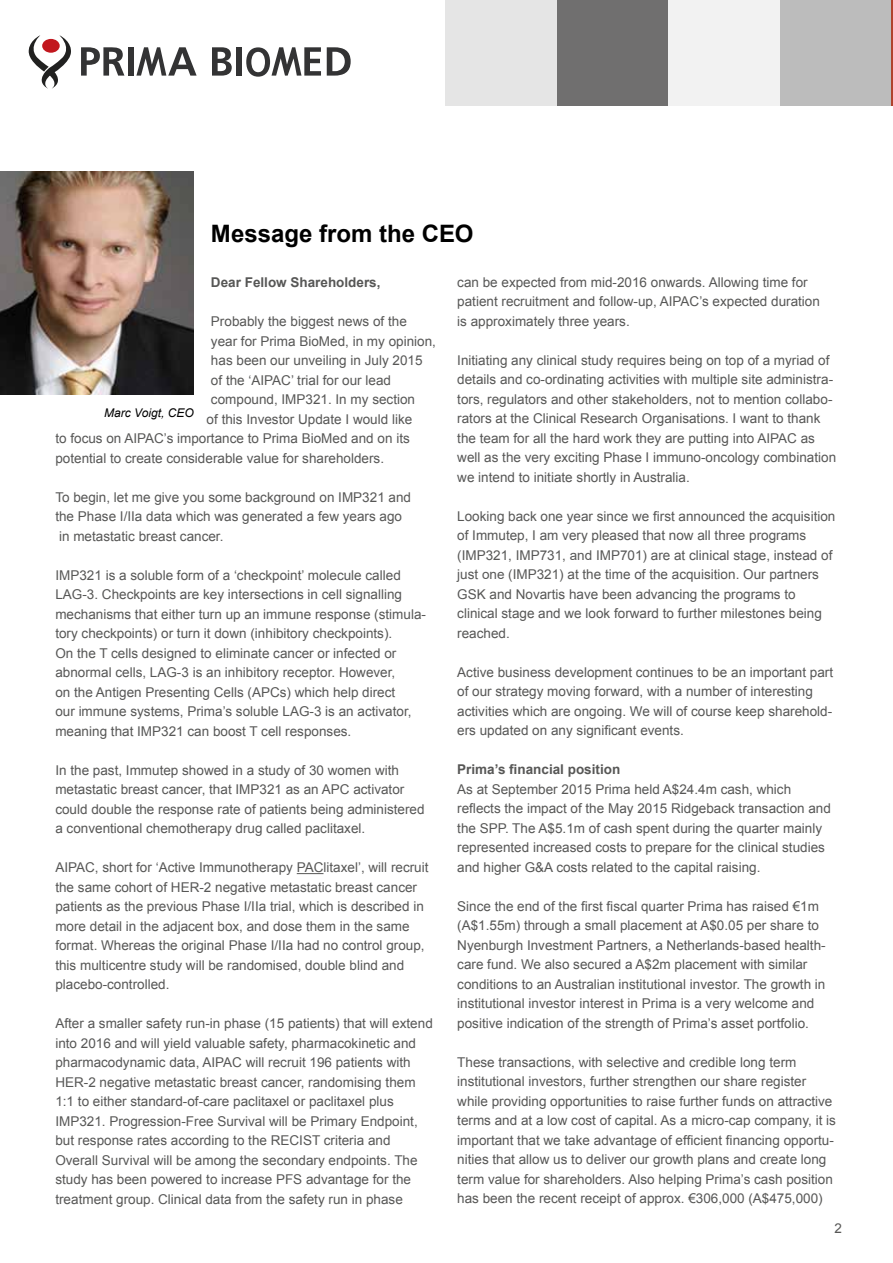
<style>
.page{position:relative;width:893px;height:1263px;background:#fff}
.page>*{position:absolute;margin:0;border:0;box-sizing:border-box;transform-origin:0 0}
.t1{font:700 24px "Arial";color:#000}
.t2{font:13.5px/19.5px "Arial";color:#575756}
.t3{font:700 13.5px "Arial";color:#575756}
.t4{font:italic 12px "Arial";color:#000}
</style>
<div class="page">
<svg style="left:297px;top:873px;width:26px;height:1px"></svg>
<img style="left:0;top:171px;width:194px;height:224px">
<div style="left:445px;top:0;width:112px;height:105px;background:#e5e5e5"></div>
<div style="left:557px;top:0;width:112px;height:105px;background:#706f6f"></div>
<div style="left:669px;top:0;width:111px;height:105px;background:#f2f2f2"></div>
<div style="left:780px;top:0;width:112px;height:105px;background:#bcbcbc"></div>
<svg style="left:29px;top:35px;width:42px;height:54px"></svg>
<svg style="left:81px;top:47px;width:43px;height:29px"></svg>
<div style="left:128px;top:47px;width:6px;height:29px;background:#333334"></div>
<svg style="left:136px;top:47px;width:61px;height:29px"></svg>
<svg style="left:212px;top:47px;width:20px;height:29px"></svg>
<div style="left:236px;top:47px;width:6px;height:29px;background:#333334"></div>
<svg style="left:327px;top:47px;width:24px;height:29px"></svg>
<svg style="left:246px;top:47px;width:75px;height:30px"></svg>
<hr style="left:892px;top:0;width:1px;height:105px;background:#b0422c">
<h1 class="t1" style="left:211px;top:218px;width:264px">Message from the CEO</h1>
<p class="t3" style="left:211px;top:273px;width:171px">Dear Fellow Shareholders,</p>
<p class="t2" style="left:211px;top:312px;width:197px">Probably the biggest news of the</p>
<p class="t2" style="left:211px;top:331px;width:226px">year for Prima BioMed, in my opinion,</p>
<p class="t2" style="left:211px;top:351px;width:213px">has been our unveiling in July 2015</p>
<p class="t2" style="left:211px;top:370px;width:182px">of the ‘AIPAC’ trial for our lead</p>
<p class="t2" style="left:211px;top:390px;width:206px">compound, IMP321. In my section</p>
<p class="t2" style="left:207px;top:409px;width:207px">of this Investor Update I would like</p>
<p class="t2" style="left:55px;top:429px;width:356px">to focus on AIPAC’s importance to Prima BioMed and on its</p>
<p class="t2" style="left:55px;top:448px;width:330px">potential to create considerable value for shareholders.</p>
<p class="t2" style="left:55px;top:487px;width:357px">To begin, let me give you some background on IMP321 and the Phase I/IIa data which was generated a few years ago in metastatic breast cancer.</p>
<p class="t2" style="left:55px;top:565px;width:372px">IMP321 is a soluble form of a ‘checkpoint’ molecule called LAG-3. Checkpoints are key intersections in cell signalling mechanisms that either turn up an immune response (stimula&shy;tory checkpoints) or turn it down (inhibitory checkpoints).<br>On the T cells designed to eliminate cancer or infected or abnormal cells, LAG-3 is an inhibitory receptor. However,<br>on the Antigen Presenting Cells (APCs) which help direct<br>our immune systems, Prima’s soluble LAG-3 is an activator, meaning that IMP321 can boost T cell responses.</p>
<p class="t2" style="left:55px;top:760px;width:371px">In the past, Immutep showed in a study of 30 women with metastatic breast cancer, that IMP321 as an APC activator could double the response rate of patients being administered a conventional chemotherapy drug called paclitaxel.</p>
<p class="t2" style="left:55px;top:858px;width:375px">AIPAC, short for ‘Active Immunotherapy PAClitaxel’, will recruit the same cohort of HER-2 negative metastatic breast cancer patients as the previous Phase I/IIa trial, which is described in more detail in the adjacent box, and dose them in the same format. Whereas the original Phase I/IIa had no control group, this multicentre study will be randomised, double blind and placebo-controlled.</p>
<p class="t2" style="left:55px;top:1014px;width:379px">After a smaller safety run-in phase (15 patients) that will extend into 2016 and will yield valuable safety, pharmacokinetic and pharmacodynamic data, AIPAC will recruit 196 patients with HER-2 negative metastatic breast cancer, randomising them 1:1 to either standard-of-care paclitaxel or paclitaxel plus IMP321. Progression-Free Survival will be Primary Endpoint, but response rates according to the RECIST criteria and Overall Survival will be among the secondary endpoints. The study has been powered to increase PFS advantage for the treatment group. Clinical data from the safety run in phase</p>
<p class="t2" style="left:457px;top:273px;width:364px">can be expected from mid-2016 onwards. Allowing time for patient recruitment and follow-up, AIPAC’s expected duration is approximately three years.</p>
<p class="t2" style="left:457px;top:351px;width:380px">Initiating any clinical study requires being on top of a myriad of details and co-ordinating activities with multiple site administra&shy;tors, regulators and other stakeholders, not to mention collabo&shy;rators at the Clinical Research Organisations. I want to thank the team for all the hard work they are putting into AIPAC as well as the very exciting Phase I immuno-oncology combination we intend to initiate shortly in Australia.</p>
<p class="t2" style="left:457px;top:506px;width:380px">Looking back one year since we first announced the acquisition of Immutep, I am very pleased that now all three programs (IMP321, IMP731, and IMP701) are at clinical stage, instead of just one (IMP321) at the time of the acquisition. Our partners GSK and Novartis have been advancing the programs to clinical stage and we look forward to further milestones being reached.</p>
<p class="t2" style="left:457px;top:662px;width:377px">Active business development continues to be an important part of our strategy moving forward, with a number of interesting activities which are ongoing. We will of course keep sharehold&shy;ers updated on any significant events.</p>
<p class="t3" style="left:457px;top:761px;width:165px">Prima’s financial position</p>
<p class="t2" style="left:457px;top:779px;width:375px">As at September 2015 Prima held A$24.4m cash, which reflects the impact of the May 2015 Ridgeback transaction and the SPP. The A$5.1m of cash spent during the quarter mainly represented increased costs to prepare for the clinical studies and higher G&amp;A costs related to the capital raising.</p>
<p class="t2" style="left:457px;top:896px;width:370px">Since the end of the first fiscal quarter Prima has raised €1m (A$1.55m) through a small placement at A$0.05 per share to Nyenburgh Investment Partners, a Netherlands-based health&shy;care fund. We also secured a A$2m placement with similar conditions to an Australian institutional investor. The growth in institutional investor interest in Prima is a very welcome and positive indication of the strength of Prima’s asset portfolio.</p>
<p class="t2" style="left:457px;top:1052px;width:380px">These transactions, with selective and credible long term institutional investors, further strengthen our share register while providing opportunities to raise further funds on attractive terms and at a low cost of capital. As a micro-cap company, it is important that we take advantage of efficient financing opportu&shy;nities that allow us to deliver our growth plans and create long term value for shareholders. Also helping Prima’s cash position has been the recent receipt of approx. €306,000 (A$475,000)</p>
<p class="t4" style="left:104px;top:405px;width:91px">Marc Voigt, CEO</p>
<p class="t2" style="left:835px;top:1219px;width:9px">2</p>
</div>
